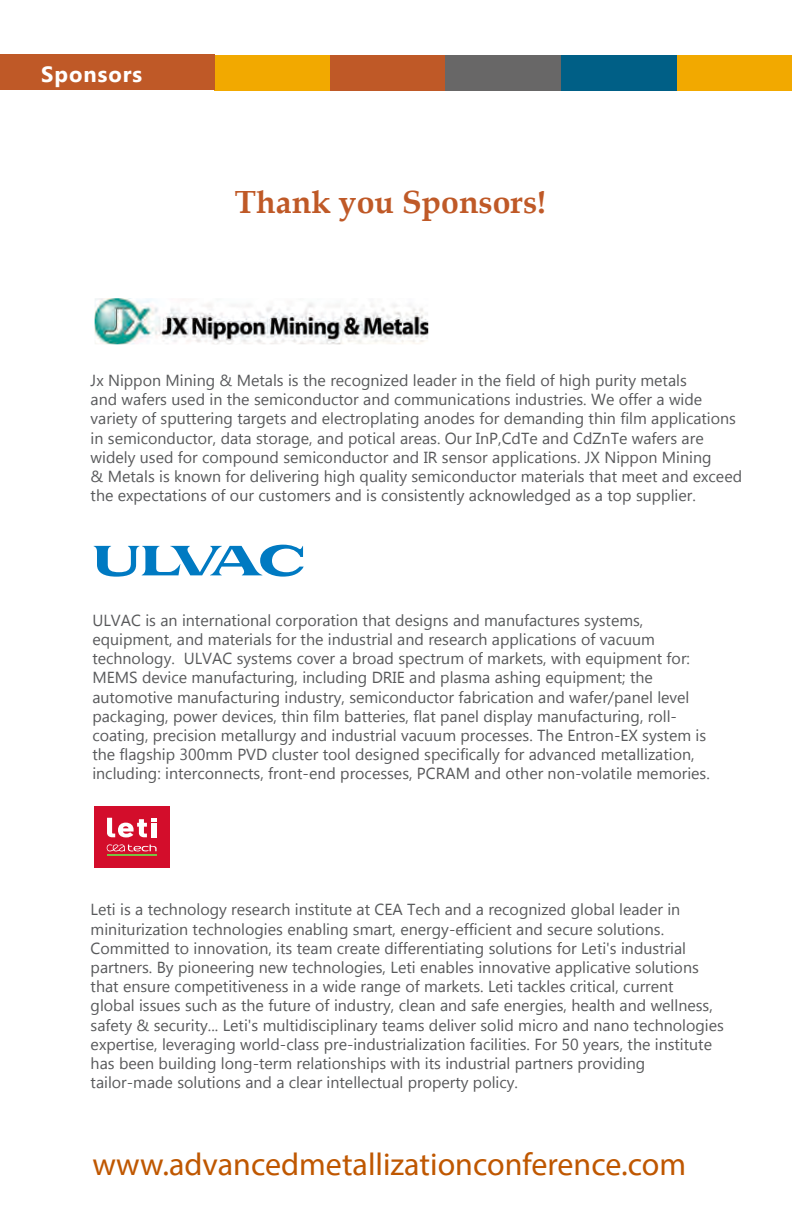
<style>
.page{position:relative;width:792px;height:1224px;background:#fff}
.page>*{position:absolute;margin:0;border:0;box-sizing:border-box;transform-origin:0 0}
.t1{font:32px "Myriad Pro";color:#bf5700}
.t2{font:700 32px "Book Antiqua";color:#bf5927}
.t3{font:700 22px "Microsoft Tai Le";letter-spacing:.045em;color:#fff}
.t4{font:16px/19.2px "Microsoft Tai Le";color:#58595b}
</style>
<div class="page">
<div style="left:214px;top:55px;width:116px;height:36px;background:#f2a900"></div>
<div style="left:330px;top:55px;width:115px;height:36px;background:#bf5927"></div>
<div style="left:446px;top:55px;width:115px;height:36px;background:#686767"></div>
<div style="left:561px;top:55px;width:116px;height:36px;background:#005f86"></div>
<div style="left:677px;top:55px;width:115px;height:36px;background:#f2a900"></div>
<img style="left:95px;top:298px;width:333px;height:46px">
<svg style="left:94px;top:545px;width:210px;height:32px"></svg>
<div style="left:0;top:54px;width:215px;height:36px;background:#bf5927"></div>
<div style="left:94px;top:806px;width:76px;height:62px;background:#d30d2b"></div>
<svg style="left:107px;top:818px;width:50px;height:19px"></svg>
<div style="left:152px;top:823px;width:5px;height:14px;background:#fff"></div>
<hr style="left:107px;top:854px;width:50px;height:2px;background:#7ac142">
<svg style="left:107px;top:844px;width:50px;height:7px"></svg>
<h2 class="t3" style="left:41px;top:61px;width:103px">Sponsors</h2>
<h1 class="t2" style="left:235px;top:181px;width:313px">Thank you Sponsors!</h1>
<p class="t4" style="left:91px;top:372px;width:653px">Jx Nippon Mining &amp; Metals is the recognized leader in the field of high purity metals<br>and wafers used in the semiconductor and communications industries. We offer a wide variety of sputtering targets and electroplating anodes for demanding thin film applications in semiconductor, data storage, and potical areas. Our InP,CdTe and CdZnTe wafers are widely used for compound semiconductor and IR sensor applications. JX Nippon Mining<br>&amp; Metals is known for delivering high quality semiconductor materials that meet and exceed the expectations of our customers and is consistently acknowledged as a top supplier.</p>
<p class="t4" style="left:92px;top:612px;width:619px">ULVAC is an international corporation that designs and manufactures systems, equipment, and materials for the industrial and research applications of vacuum technology. ULVAC systems cover a broad spectrum of markets, with equipment for:<br>MEMS device manufacturing, including DRIE and plasma ashing equipment; the automotive manufacturing industry, semiconductor fabrication and wafer/panel level packaging, power devices, thin film batteries, flat panel display manufacturing, roll&shy;coating, precision metallurgy and industrial vacuum processes. The Entron-EX system is the flagship 300mm PVD cluster tool designed specifically for advanced metallization, including: interconnects, front-end processes, PCRAM and other non-volatile memories.</p>
<p class="t4" style="left:91px;top:901px;width:635px">Leti is a technology research institute at CEA Tech and a recognized global leader in miniturization technologies enabling smart, energy-efficient and secure solutions.<br>Committed to innovation, its team create differentiating solutions for Leti's industrial partners. By pioneering new technologies, Leti enables innovative applicative solutions that ensure competitiveness in a wide range of markets. Leti tackles critical, current<br>global issues such as the future of industry, clean and safe energies, health and wellness, safety &amp; security... Leti's multidisciplinary teams deliver solid micro and nano technologies expertise, leveraging world-class pre-industrialization facilities. For 50 years, the institute has been building long-term relationships with its industrial partners providing tailor-made solutions and a clear intellectual property policy.</p>
<h1 class="t1" style="left:92px;top:1145px;width:595px">www.advancedmetallizationconference.com</h1>
</div>
